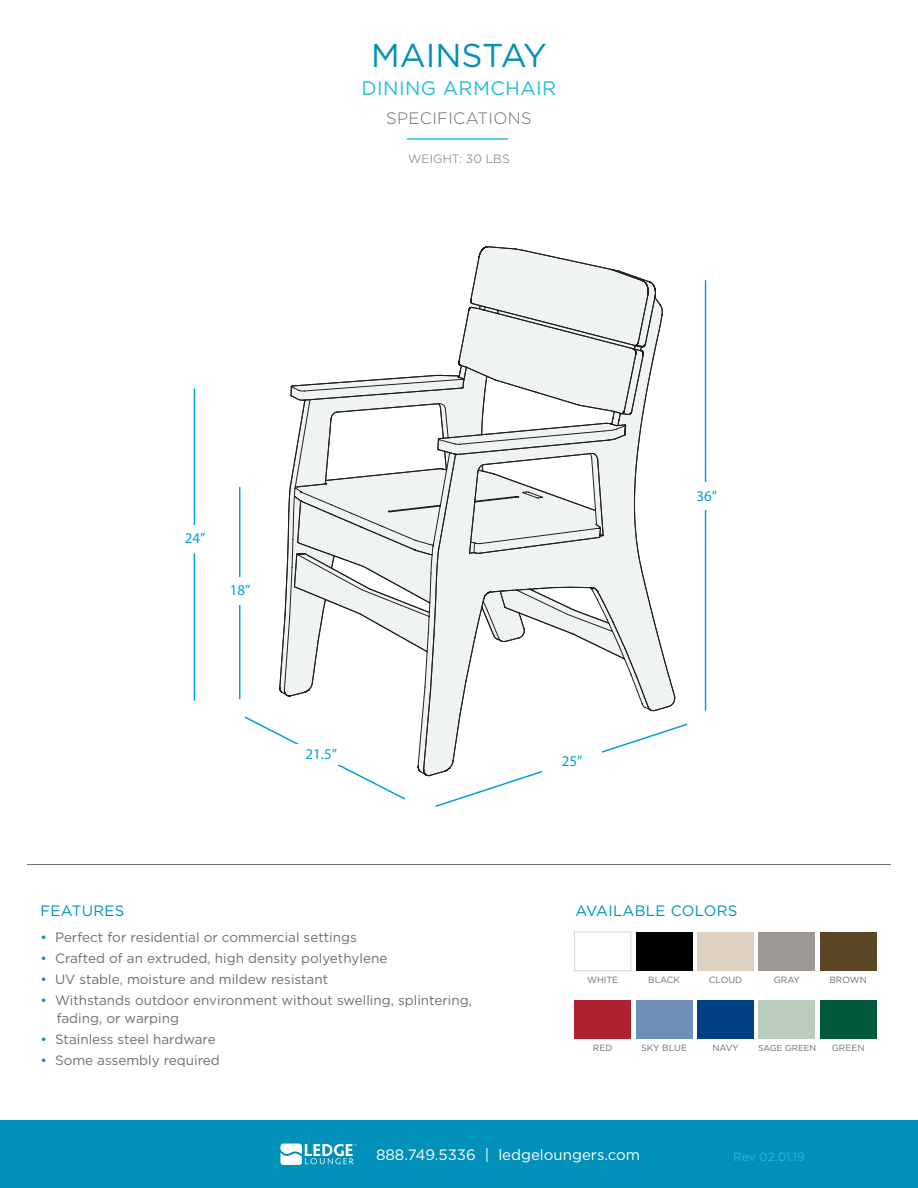
<style>
.page{position:relative;width:918px;height:1188px;background:#fff}
.page>*{position:absolute;margin:0;border:0;box-sizing:border-box;transform-origin:0 0}
.t1{font:33px "Gotham";color:#0090ba}
.t2{font:19.5px "Gotham";letter-spacing:.02em;color:#22bfdc}
.t3{font:300 16.5px "Gotham";letter-spacing:.02em;color:#6c6d70}
.t4{font:15px "Gotham";color:#fff}
.t5{font:15px "Gotham";letter-spacing:.02em;color:#0090ba}
.t6{font:15px "Myriad Pro";color:#009fd8}
.t7{font:13.5px "Gotham";color:#6c6d70}
.t8{font:300 12px "Gotham";letter-spacing:.01em;color:#6c6d70}
.t9{font:12px "Gotham";letter-spacing:-.01em;color:#22bfdc}
.t10{font:9px "Gotham";color:#6c6d70}
.t11{font:8.7px "Gotham";color:#6c6d70}
.s1{color:#0090ba}
</style>
<div class="page">
<div style="left:0;top:1120px;width:918px;height:68px;background:#0090ba"></div>
<svg style="left:280px;top:1144px;width:77px;height:21px"></svg>
<hr style="left:27px;top:864px;width:864px;height:1px;background:#6e6e70">
<div style="left:636px;top:932px;width:56px;height:39px;background:#000"></div>
<div style="left:697px;top:932px;width:57px;height:39px;background:#ded1c2"></div>
<div style="left:820px;top:1000px;width:56px;height:38px;background:#00593d"></div>
<div style="left:575px;top:1000px;width:56px;height:39px;background:#b01f2e"></div>
<div style="left:636px;top:1000px;width:56px;height:39px;background:#708fb8"></div>
<div style="left:697px;top:1000px;width:57px;height:39px;background:#004087"></div>
<div style="left:759px;top:1000px;width:56px;height:39px;background:#baccbd"></div>
<div style="left:574px;top:932px;width:57px;height:39px;background:#fff;border:1px solid #d1d4d4"></div>
<div style="left:820px;top:932px;width:56px;height:39px;background:#5c4724"></div>
<div style="left:759px;top:932px;width:56px;height:39px;background:#9c9994"></div>
<hr style="left:705px;top:281px;width:1px;height:429px;background:#009fd8">
<img style="left:398px;top:627px;width:309px;height:180px">
<img style="left:704px;top:408px;width:3px;height:179px">
<hr style="left:194px;top:389px;width:1px;height:311px;background:#009fd8">
<hr style="left:239px;top:487px;width:1px;height:212px;background:#009fd8">
<img style="left:193px;top:629px;width:48px;height:52px">
<img style="left:193px;top:450px;width:48px;height:179px">
<svg style="left:278px;top:246px;width:398px;height:531px"></svg>
<svg style="left:633px;top:343px;width:12px;height:6px"></svg>
<svg style="left:620px;top:412px;width:10px;height:4px"></svg>
<svg style="left:470px;top:306px;width:10px;height:4px"></svg>
<hr style="left:407px;top:138px;width:101px;height:2px;background:#22bfdc">
<p class="t1" style="left:371px;top:34px;width:177px">MAINSTAY</p>
<p class="t2" style="left:362px;top:76px;width:196px">DINING ARMCHAIR</p>
<p class="t3" style="left:386px;top:109px;width:147px">SPECIFICATIONS</p>
<p class="t8" style="left:408px;top:153px;width:103px">WEIGHT: 30 LBS</p>
<p class="t6" style="left:185px;top:529px;width:22px">24”</p>
<p class="t6" style="left:230px;top:581px;width:22px">18”</p>
<p class="t6" style="left:306px;top:745px;width:33px">21.5”</p>
<p class="t6" style="left:562px;top:751px;width:22px">25”</p>
<p class="t6" style="left:697px;top:487px;width:22px">36”</p>
<p class="t5" style="left:40px;top:902px;width:86px">FEATURES</p>
<p class="t7" style="left:40px;top:929px;width:318px"><span class="s1">•</span> Perfect for residential or commercial settings</p>
<p class="t7" style="left:40px;top:950px;width:348px"><span class="s1">•</span> Crafted of an extruded, high density polyethylene</p>
<p class="t7" style="left:40px;top:971px;width:289px"><span class="s1">•</span> UV stable, moisture and mildew resistant</p>
<p class="t7" style="left:40px;top:992px;width:433px"><span class="s1">•</span> Withstands outdoor environment without swelling, splintering,</p>
<p class="t7" style="left:57px;top:1010px;width:124px">fading, or warping</p>
<p class="t7" style="left:40px;top:1031px;width:177px"><span class="s1">•</span> Stainless steel hardware</p>
<p class="t7" style="left:40px;top:1052px;width:181px"><span class="s1">•</span> Some assembly required</p>
<p class="t5" style="left:576px;top:902px;width:164px">AVAILABLE COLORS</p>
<p class="t10" style="left:587px;top:974px;width:33px">WHITE</p>
<p class="t10" style="left:648px;top:974px;width:33px">BLACK</p>
<p class="t10" style="left:709px;top:974px;width:35px">CLOUD</p>
<p class="t10" style="left:774px;top:974px;width:28px">GRAY</p>
<p class="t10" style="left:829px;top:974px;width:39px">BROWN</p>
<p class="t11" style="left:758px;top:1042px;width:60px">SAGE GREEN</p>
<p class="t10" style="left:593px;top:1042px;width:21px">RED</p>
<p class="t10" style="left:641px;top:1042px;width:47px">SKY BLUE</p>
<p class="t10" style="left:712px;top:1042px;width:28px">NAVY</p>
<p class="t10" style="left:832px;top:1042px;width:34px">GREEN</p>
<p class="t4" style="left:376px;top:1145px;width:266px">888.749.5336 | ledgeloungers.com</p>
<p class="t9" style="left:733px;top:1149px;width:73px">Rev 02.01.19</p>
</div>
